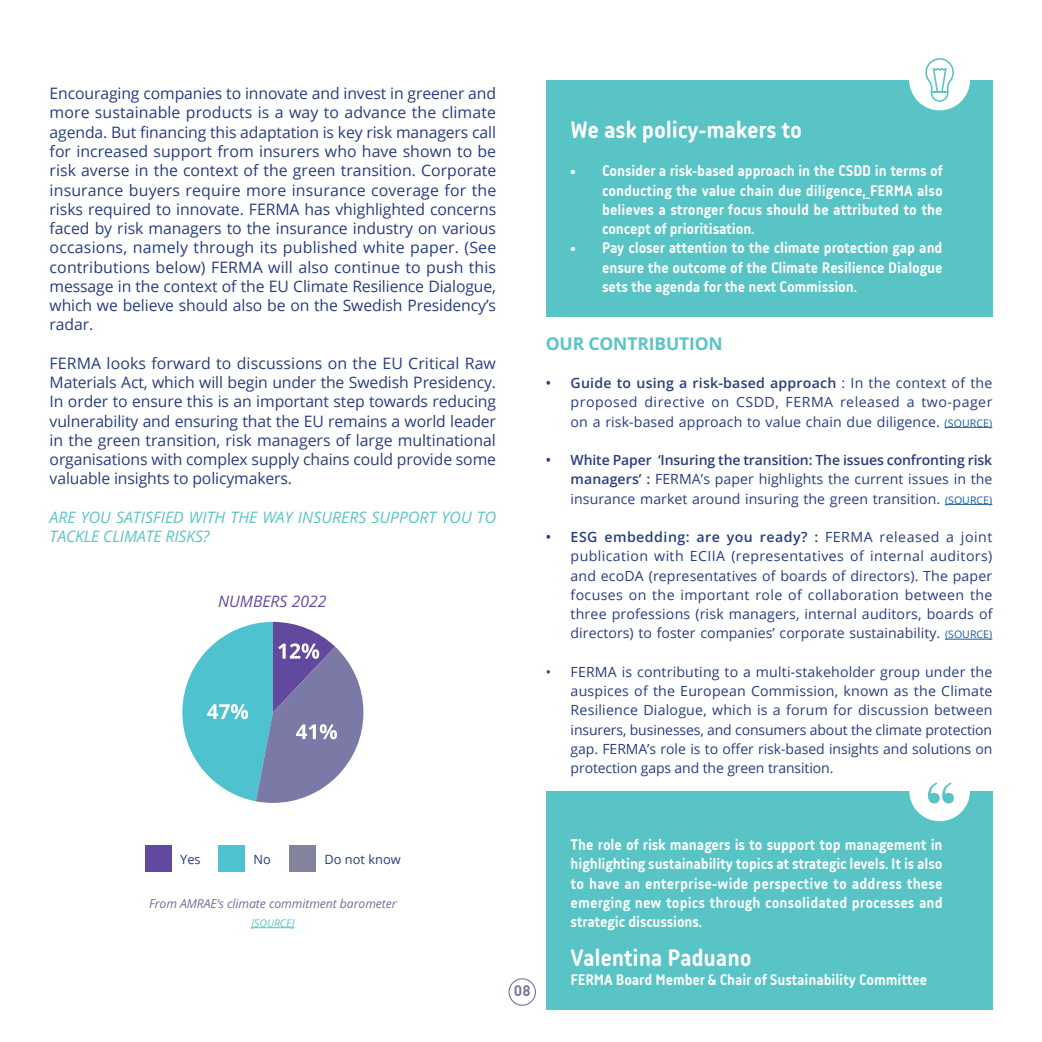
<style>
.page{position:relative;width:1042px;height:1042px;background:#fff}
.page>*{position:absolute;margin:0;border:0;box-sizing:border-box;transform-origin:0 0}
.H3_-_box{font:700 24.5px "Korb";letter-spacing:-.005em;color:#fff}
.Body{font:700 17.5px "Open Sans";letter-spacing:-.01em;color:#59c4c5}
.Body_puces{font:15.75px/19.2px "Open Sans";letter-spacing:-.01em;color:#283d7f;text-align:justify}
.Puces_box{font:700 15.75px/19.2px "Korb";letter-spacing:-.005em;color:#fff;text-align:justify}
.Body_puces-2{font:italic 15.75px/19.2px "Open Sans";color:#59c4c5}
.H3_-_box-2{font:700 15.75px "Korb";letter-spacing:-.005em;color:#fff}
.t1{font:italic 15.75px "Open Sans";color:#624a9e}
.t2{font:700 15.75px "Korb";color:#7574a4}
.t3{font:14px/19.2px "Open Sans";letter-spacing:.005em;color:#283d7f;text-align:justify}
.t4{font:12.78px "Open Sans";color:#2a3b7f}
.Légendes_graphs{font:italic 12.25px "Open Sans";letter-spacing:-.01em;color:#6f6fa0}
.Légendes_graphs-2{font:italic 10.5px "Open Sans";letter-spacing:-.01em;color:#59c4c5}
.s1{font-weight:600}
.s2{font-size:10.5px;color:#175d9e}
</style>
<div class="page">
<div style="left:508px;top:978px;width:28px;height:28px;border:1px solid #7574a4;border-radius:50%"></div>
<div style="left:546px;top:80px;width:446px;height:237px;background:#59c4c5"></div>
<div style="left:909px;top:50px;width:61px;height:60px;background:#fff;border-radius:50%"></div>
<svg style="left:925px;top:58px;width:29px;height:44px"></svg>
<hr style="left:944px;top:427px;width:48px;height:1px;background:#175d9e">
<hr style="left:945px;top:504px;width:47px;height:1px;background:#175d9e">
<hr style="left:945px;top:639px;width:47px;height:1px;background:#175d9e">
<div style="left:546px;top:791px;width:446px;height:219px;background:#59c4c5"></div>
<div style="left:909px;top:760px;width:61px;height:61px;background:#fff;border-radius:50%"></div>
<svg style="left:928px;top:782px;width:26px;height:21px"></svg>
<svg style="left:182px;top:622px;width:181px;height:181px"></svg>
<div style="left:145px;top:845px;width:27px;height:27px;background:#63499d"></div>
<div style="left:219px;top:845px;width:26px;height:27px;background:#4ec3cf"></div>
<div style="left:290px;top:845px;width:26px;height:27px;background:#84839d"></div>
<hr style="left:251px;top:927px;width:43px;height:1px;background:#59c4c5">
<p class="Body_puces" style="left:50px;top:83px;width:448px">Encouraging companies to innovate and invest in greener and more sustainable products is a way to advance the climate agenda. But financing this adaptation is key risk managers call for increased support from insurers who have shown to be risk averse in the context of the green transition. Corporate insurance buyers require more insurance coverage for the risks required to innovate. FERMA has vhighlighted concerns faced by risk managers to the insurance industry on various occasions, namely through its published white paper. (See contributions below) FERMA will also continue to push this message in the context of the EU Climate Resilience Dialogue, which we believe should also be on the Swedish Presidency’s radar.</p>
<p class="Body_puces" style="left:50px;top:353px;width:448px">FERMA looks forward to discussions on the EU Critical Raw Materials Act, which will begin under the Swedish Presidency.<br>In order to ensure this is an important step towards reducing vulnerability and ensuring that the EU remains a world leader in the green transition, risk managers of large multinational organisations with complex supply chains could provide some valuable insights to policymakers.</p>
<p class="Body_puces-2" style="left:50px;top:507px;width:448px">ARE YOU SATISFIED WITH THE WAY INSURERS SUPPORT YOU TO<br>TACKLE CLIMATE RISKS?</p>
<p class="t1" style="left:218px;top:590px;width:110px">NUMBERS 2022</p>
<p class="H3_-_box" style="left:570px;top:116px;width:233px">We ask policy-makers to</p>
<p class="Puces_box" style="left:602px;top:161px;width:342px;text-indent:-32px">• Consider a risk-based approach in the CSDD in terms of conducting the value chain due diligence, FERMA also believes a stronger focus should be attributed to the concept of prioritisation.</p>
<p class="Puces_box" style="left:602px;top:238px;width:342px;text-indent:-32px">• Pay closer attention to the climate protection gap and ensure the outcome of the Climate Resilience Dialogue sets the agenda for the next Commission.</p>
<p class="Body" style="left:546px;top:331px;width:179px">OUR CONTRIBUTION</p>
<p class="t3" style="left:570px;top:373px;width:423px;text-indent:-25px"><span class="s1">• Guide to using a risk-based approach</span> : In the context of the proposed directive on CSDD, FERMA released a two-pager on a risk-based approach to value chain due diligence. <span class="s2">(SOURCE)</span></p>
<p class="t3" style="left:570px;top:450px;width:423px;text-indent:-25px"><span class="s1">• White Paper ‘Insuring the transition: The issues confronting risk managers’ :</span> FERMA’s paper highlights the current issues in the insurance market around insuring the green transition. <span class="s2">(SOURCE)</span></p>
<p class="t3" style="left:570px;top:527px;width:423px;text-indent:-25px"><span class="s1">• ESG embedding: are you ready? :</span> FERMA released a joint publication with ECIIA (representatives of internal auditors) and ecoDA (representatives of boards of directors). The paper focuses on the important role of collaboration between the three professions (risk managers, internal auditors, boards of directors) to foster companies’ corporate sustainability. <span class="s2">(SOURCE)</span></p>
<p class="t3" style="left:570px;top:662px;width:423px;text-indent:-25px">• FERMA is contributing to a multi-stakeholder group under the auspices of the European Commission, known as the Climate Resilience Dialogue, which is a forum for discussion between insurers, businesses, and consumers about the climate protection gap. FERMA’s role is to offer risk-based insights and solutions on protection gaps and the green transition.</p>
<p class="t4" style="left:180px;top:851px;width:22px">Yes</p>
<p class="t4" style="left:254px;top:851px;width:19px">No</p>
<p class="t4" style="left:325px;top:851px;width:78px">Do not know</p>
<p class="Légendes_graphs" style="left:149px;top:895px;width:249px">From AMRAE’s climate commitment barometer</p>
<p class="Légendes_graphs-2" style="left:251px;top:916px;width:45px">[SOURCE]</p>
<p class="t2" style="left:514px;top:982px;width:18px">08</p>
<p class="Puces_box" style="left:570px;top:835px;width:374px">The role of risk managers is to support top management in highlighting sustainability topics at strategic levels. It is also to have an enterprise-wide perspective to address these emerging new topics through consolidated processes and strategic discussions.</p>
<p class="H3_-_box" style="left:570px;top:943px;width:182px">Valentina Paduano</p>
<p class="H3_-_box-2" style="left:570px;top:970px;width:358px">FERMA Board Member &amp; Chair of Sustainability Committee</p>
</div>
